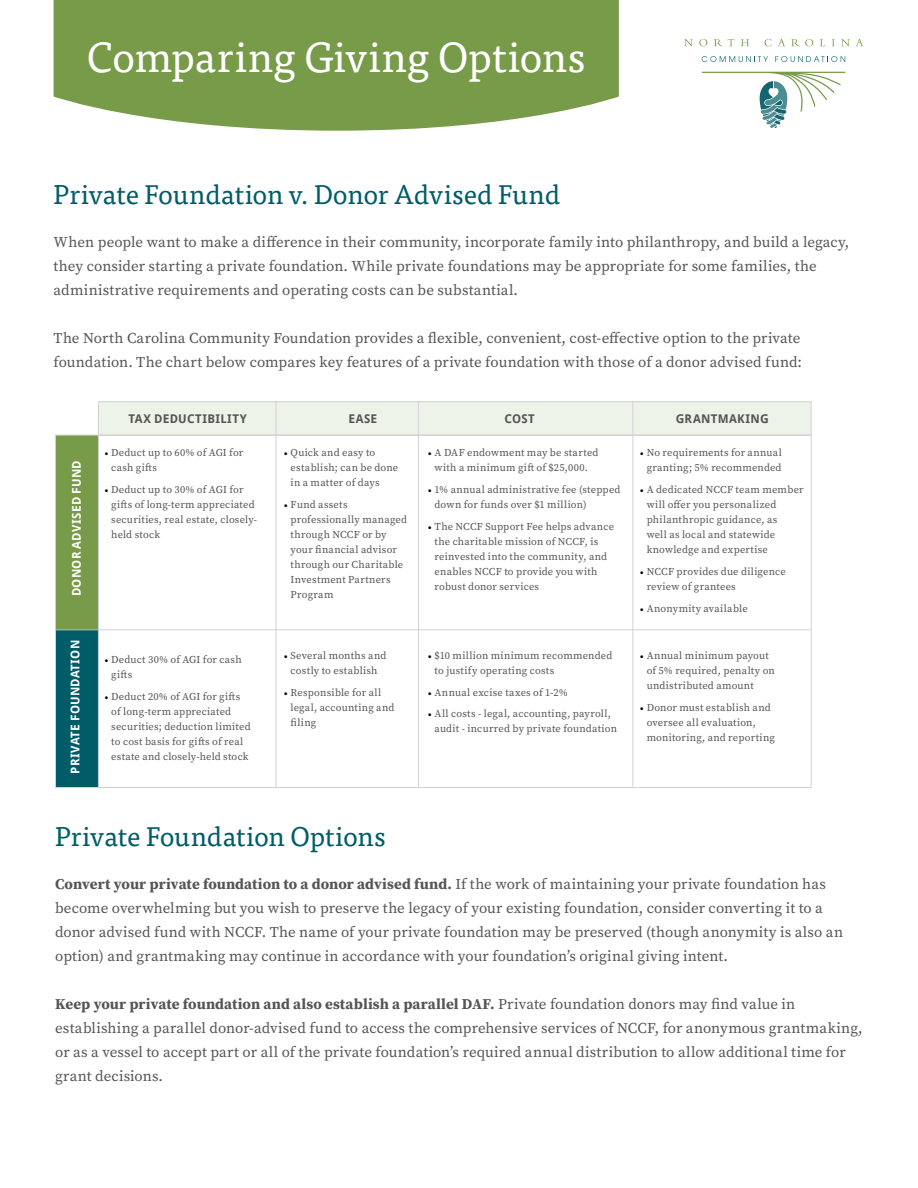
<style>
.page{position:relative;width:918px;height:1188px;background:#fff}
.page>*{position:absolute;margin:0;border:0;box-sizing:border-box;transform-origin:0 0}
.t1{font:42px "Tisa Pro";letter-spacing:-.005em;color:#fff}
.t2{font:27px "Tisa Pro";letter-spacing:-.005em;color:#005d67}
.t3{font:15px/24px "Source Serif Pro";letter-spacing:.005em;color:#555}
.t4{font:700 12px "Droid Sans";letter-spacing:.025em;color:#555}
.t5{font:700 12px "Droid Sans";letter-spacing:.015em;color:#fff}
.t6{font:10.5px/15px "Source Serif Pro";letter-spacing:.02em;color:#555}
.s1{font-family:"Minion Pro";color:#000}
.s2{font-weight:700}
</style>
<div class="page">
<svg style="left:54px;top:0;width:565px;height:131px;background:#82a357"></svg>
<div style="left:55px;top:435px;width:43px;height:195px;background:#789b49"></div>
<div style="left:99px;top:401px;width:712px;height:35px;background:#edf3e8"></div>
<div style="left:55px;top:630px;width:43px;height:158px;background:#005d67"></div>
<hr style="left:98px;top:410px;width:1px;height:378px;background:#d1d2d4">
<hr style="left:276px;top:401px;width:1px;height:387px;background:#d1d2d4">
<hr style="left:418px;top:401px;width:1px;height:387px;background:#d1d2d4">
<hr style="left:633px;top:401px;width:1px;height:387px;background:#d1d2d4">
<hr style="left:55px;top:629px;width:756px;height:1px;background:#d1d2d4">
<div style="left:98px;top:401px;width:714px;height:35px;border:1px solid #d1d2d4"></div>
<svg style="left:684px;top:39px;width:9px;height:7px"></svg>
<svg style="left:699px;top:39px;width:8px;height:7px"></svg>
<svg style="left:714px;top:39px;width:21px;height:7px"></svg>
<svg style="left:741px;top:39px;width:8px;height:7px"></svg>
<svg style="left:765px;top:39px;width:7px;height:7px"></svg>
<svg style="left:778px;top:39px;width:7px;height:7px"></svg>
<svg style="left:791px;top:39px;width:22px;height:7px"></svg>
<svg style="left:820px;top:39px;width:6px;height:7px"></svg>
<svg style="left:832px;top:39px;width:3px;height:7px"></svg>
<svg style="left:841px;top:39px;width:9px;height:7px"></svg>
<svg style="left:856px;top:39px;width:7px;height:7px"></svg>
<svg style="left:702px;top:56px;width:66px;height:6px"></svg>
<svg style="left:775px;top:56px;width:70px;height:6px"></svg>
<svg style="left:702px;top:72px;width:143px;height:56px"></svg>
<h1 class="t1" style="left:87px;top:26px;width:500px">Comparing Giving Options</h1>
<h2 class="t2" style="left:54px;top:175px;width:508px">Private Foundation v. Donor Advised Fund</h2>
<p class="t3" style="left:54px;top:230px;width:797px">When people want to make a difference in their community, incorporate family into philanthropy, and build a legacy, they consider starting a private foundation. While private foundations may be appropriate for some families, the administrative requirements and operating costs can be substantial.</p>
<h3 class="t3" style="left:54px;top:326px;width:750px">The North Carolina Community Foundation provides a flexible, convenient, cost-effective option to the private foundation. The chart below compares key features of a private foundation with those of a donor advised fund:</h3>
<p class="t5" style="left:68px;top:596px;width:137px;rotate:-90deg">DONOR ADVISED FUND</p>
<p class="t5" style="left:67px;top:774px;width:135px;rotate:-90deg">PRIVATE FOUNDATION</p>
<p class="t4" style="left:128px;top:411px;width:120px">TAX DEDUCTIBILITY</p>
<p class="t6" style="left:111px;top:445px;width:134px;text-indent:-7px"><span class="s1">•</span> Deduct up to 60% of AGI for cash gifts</p>
<p class="t6" style="left:111px;top:482px;width:147px;text-indent:-7px"><span class="s1">•</span> Deduct up to 30% of AGI for gifts of long-term appreciated securities, real estate, closely&shy;held stock</p>
<p class="t6" style="left:111px;top:652px;width:132px;text-indent:-7px"><span class="s1">•</span> Deduct 30% of AGI for cash gifts</p>
<p class="t6" style="left:111px;top:689px;width:141px;text-indent:-7px"><span class="s1">•</span> Deduct 20% of AGI for gifts of long-term appreciated securities; deduction limited to cost basis for gifts of real estate and closely-held stock</p>
<p class="t4" style="left:348px;top:411px;width:30px">EASE</p>
<p class="t4" style="left:504px;top:411px;width:32px">COST</p>
<p class="t4" style="left:676px;top:411px;width:95px">GRANTMAKING</p>
<p class="t6" style="left:291px;top:445px;width:109px;text-indent:-7px"><span class="s1">•</span> Quick and easy to establish; can be done in a matter of days</p>
<p class="t6" style="left:291px;top:497px;width:118px;text-indent:-7px"><span class="s1">•</span> Fund assets professionally managed through NCCF or by your financial advisor through our Charitable<br>Investment Partners<br>Program</p>
<p class="t6" style="left:284px;top:648px;width:104px;text-align:center"><span class="s1">•</span> Several months and costly to establish</p>
<p class="t6" style="left:291px;top:685px;width:105px;text-indent:-7px"><span class="s1">•</span> Responsible for all legal, accounting and filing</p>
<p class="t6" style="left:428px;top:445px;width:172px;text-align:center"><span class="s1">•</span> A DAF endowment may be started with a minimum gift of $25,000.</p>
<p class="t6" style="left:435px;top:482px;width:187px;text-indent:-7px"><span class="s1">•</span> 1% annual administrative fee (stepped down for funds over $1 million)</p>
<p class="t6" style="left:435px;top:519px;width:181px;text-indent:-7px"><span class="s1">•</span> The NCCF Support Fee helps advance the charitable mission of NCCF, is reinvested into the community, and enables NCCF to provide you with robust donor services</p>
<p class="t6" style="left:435px;top:648px;width:179px;text-indent:-7px"><span class="s1">•</span> $10 million minimum recommended to justify operating costs</p>
<p class="t6" style="left:428px;top:685px;width:141px"><span class="s1">•</span> Annual excise taxes of 1-2%</p>
<p class="t6" style="left:435px;top:706px;width:184px;text-indent:-7px"><span class="s1">•</span> All costs - legal, accounting, payroll, audit - incurred by private foundation</p>
<p class="t6" style="left:640px;top:445px;width:143px;text-align:right"><span class="s1">•</span> No requirements for annual granting; 5% recommended</p>
<p class="t6" style="left:647px;top:482px;width:159px;text-indent:-7px"><span class="s1">•</span> A dedicated NCCF team member will offer you personalized philanthropic guidance, as<br>well as local and statewide knowledge and expertise</p>
<p class="t6" style="left:647px;top:564px;width:141px;text-indent:-7px"><span class="s1">•</span> NCCF provides due diligence review of grantees</p>
<p class="t6" style="left:640px;top:601px;width:109px"><span class="s1">•</span> Anonymity available</p>
<p class="t6" style="left:647px;top:648px;width:130px;text-indent:-7px"><span class="s1">•</span> Annual minimum payout of 5% required, penalty on undistributed amount</p>
<p class="t6" style="left:647px;top:700px;width:130px;text-indent:-7px"><span class="s1">•</span> Donor must establish and oversee all evaluation, monitoring, and reporting</p>
<h2 class="t2" style="left:55px;top:816px;width:332px">Private Foundation Options</h2>
<p class="t3" style="left:55px;top:872px;width:789px"><span class="s2">Convert your private foundation to a donor advised fund.</span> If the work of maintaining your private foundation has become overwhelming but you wish to preserve the legacy of your existing foundation, consider converting it to a donor advised fund with NCCF. The name of your private foundation may be preserved (though anonymity is also an option) and grantmaking may continue in accordance with your foundation’s original giving intent.</p>
<p class="t3" style="left:55px;top:992px;width:809px"><span class="s2">Keep your private foundation and also establish a parallel DAF.</span> Private foundation donors may find value in establishing a parallel donor-advised fund to access the comprehensive services of NCCF, for anonymous grantmaking, or as a vessel to accept part or all of the private foundation’s required annual distribution to allow additional time for grant decisions.</p>
</div>
